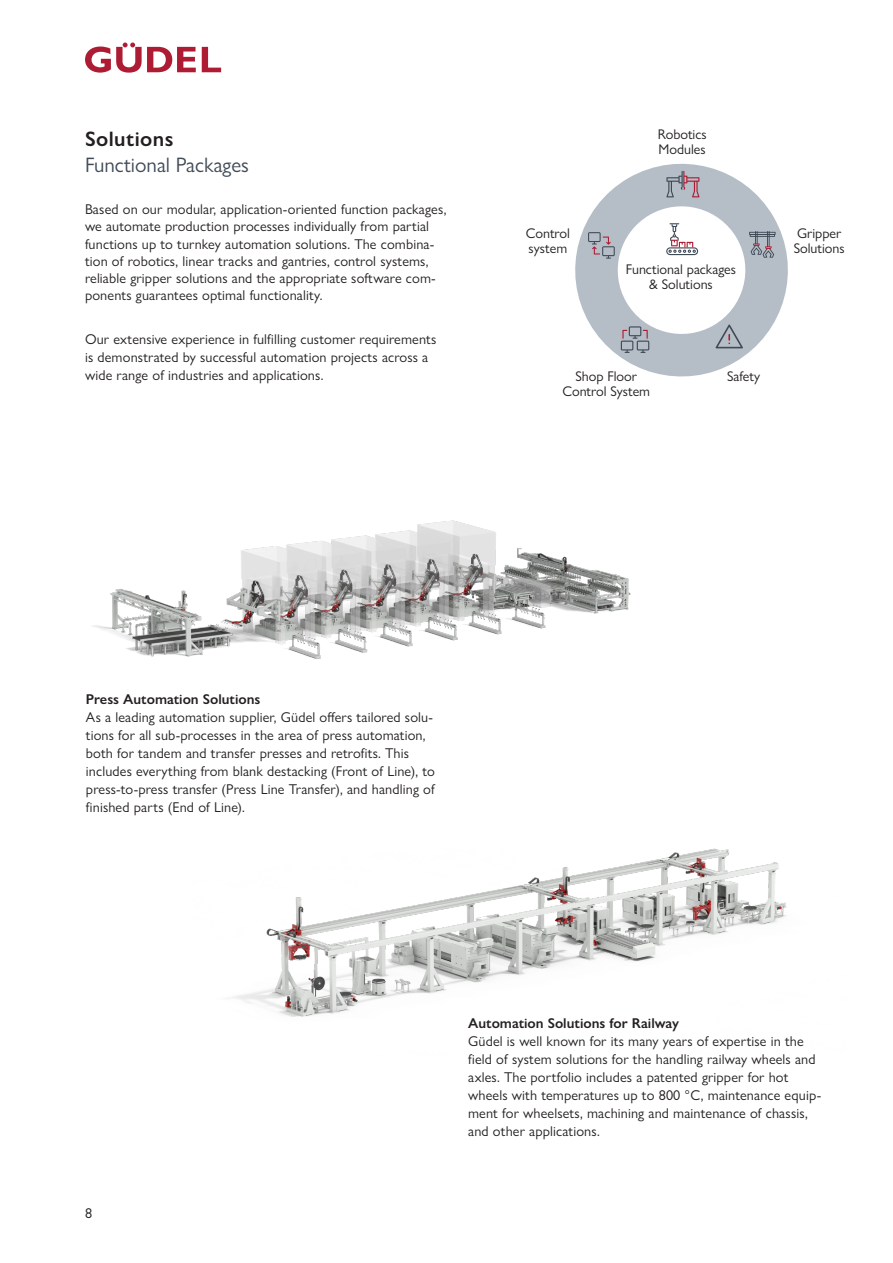
<style>
.page{position:relative;width:893px;height:1263px;background:#fff}
.page>*{position:absolute;margin:0;border:0;box-sizing:border-box;transform-origin:0 0}
.t1{font:21px "Gill Sans Nova";color:#404b58}
.t2{font:600 21px "Gill Sans Nova";letter-spacing:.02em;color:#231f20}
.t3{font:14.25px/18px "Gill Sans Nova";letter-spacing:.01em;color:#231f20}
.t4{font:600 14.25px "Gill Sans Nova";color:#231f20}
.t5{font:14.1px/15px "Gill Sans Nova";color:#231f20}
</style>
<div class="page">
<svg style="left:202px;top:47px;width:19px;height:25px"></svg>
<svg style="left:85px;top:43px;width:111px;height:30px"></svg>
<svg style="left:575px;top:163px;width:213px;height:214px"></svg>
<hr style="left:749px;top:232px;width:27px;height:3px;background:#3f4a57">
<svg style="left:588px;top:171px;width:187px;height:182px"></svg>
<img style="left:232px;top:848px;width:555px;height:169px">
<img style="left:93px;top:520px;width:538px;height:139px">
<h1 class="t2" style="left:85px;top:125px;width:90px">Solutions</h1>
<h1 class="t1" style="left:85px;top:152px;width:165px">Functional Packages</h1>
<p class="t3" style="left:85px;top:201px;width:363px;line-height:17.1px">Based on our modular, application-oriented function packages, we automate production processes individually from partial functions up to turnkey automation solutions. The combina&shy;tion of robotics, linear tracks and gantries, control systems, reliable gripper solutions and the appropriate software com&shy;ponents guarantees optimal functionality.</p>
<p class="t3" style="left:85px;top:330px;width:353px">Our extensive experience in fulfilling customer requirements is demonstrated by successful automation projects across a wide range of industries and applications.</p>
<p class="t5" style="left:658px;top:127px;width:50px">Robotics<br>Modules</p>
<p class="t5" style="left:526px;top:226px;width:46px">Control system</p>
<p class="t5" style="left:794px;top:226px;width:53px">Gripper<br>Solutions</p>
<p class="t5" style="left:626px;top:261px;width:112px;text-align:center">Functional packages &amp; Solutions</p>
<p class="t5" style="left:575px;top:368px;width:63px">Shop Floor</p>
<p class="t5" style="left:727px;top:368px;width:35px">Safety</p>
<p class="t5" style="left:562px;top:383px;width:89px">Control System</p>
<p class="t4" style="left:86px;top:690px;width:176px">Press Automation Solutions</p>
<p class="t3" style="left:86px;top:708px;width:350px">As a leading automation supplier, Güdel offers tailored solu&shy;tions for all sub-processes in the area of press automation, both for tandem and transfer presses and retrofits. This includes everything from blank destacking (Front of Line), to press-to-press transfer (Press Line Transfer), and handling of finished parts (End of Line).</p>
<p class="t3" style="left:85px;top:1204px;width:9px">8</p>
<p class="t4" style="left:468px;top:1014px;width:212px">Automation Solutions for Railway</p>
<p class="t3" style="left:468px;top:1032px;width:355px">Güdel is well known for its many years of expertise in the field of system solutions for the handling railway wheels and axles. The portfolio includes a patented gripper for hot wheels with temperatures up to 800 °C, maintenance equip&shy;ment for wheelsets, machining and maintenance of chassis, and other applications.</p>
</div>
